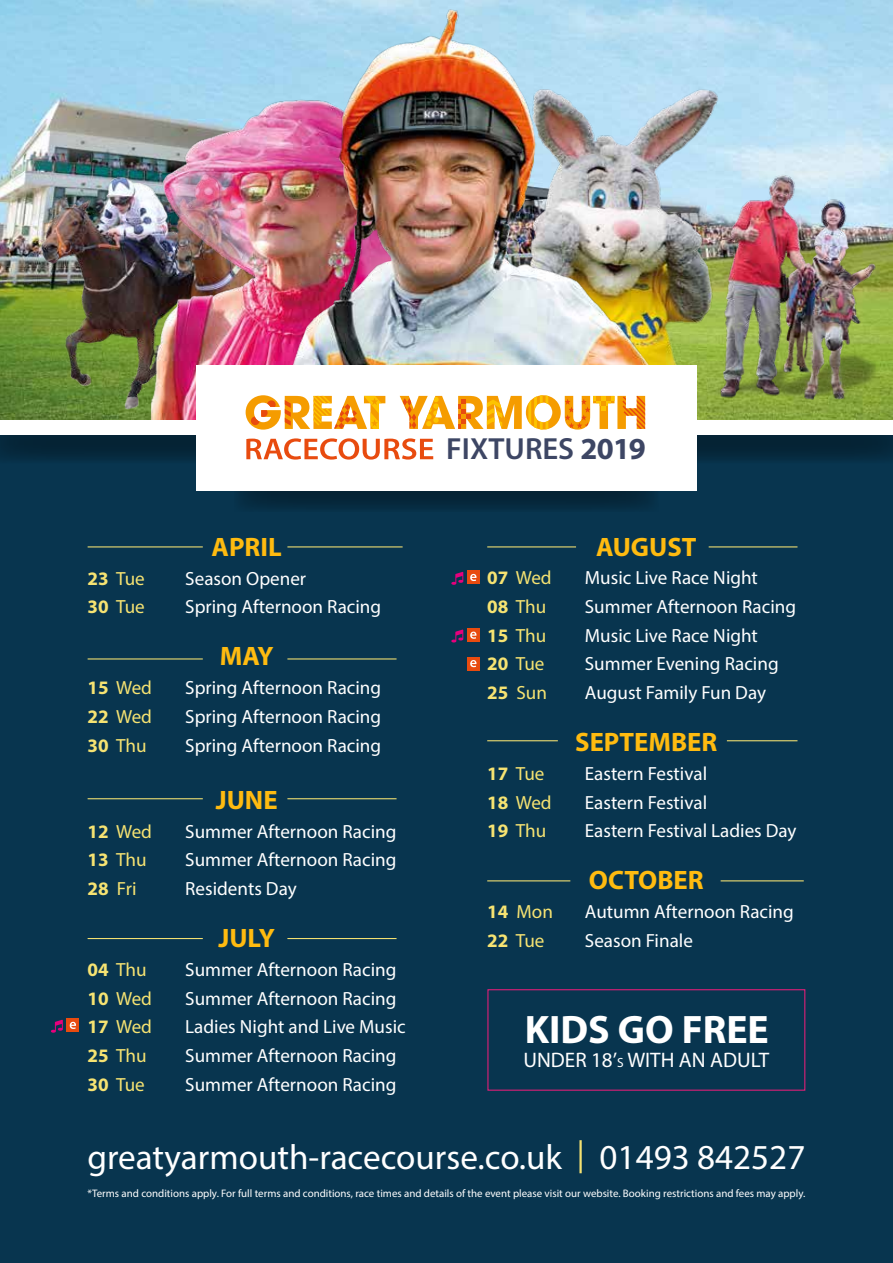
<style>
.page{position:relative;width:893px;height:1263px;background:#fff}
.page>*{position:absolute;margin:0;border:0;box-sizing:border-box;transform-origin:0 0}
.t1{font:700 39.9px "Myriad Pro";color:#fff}
.t2{font:35.1px "Myriad Pro";color:#fff}
.t3{font:600 30.6px "Myriad Pro";color:#3d4664}
.t4{font:700 26.7px "Myriad Pro";color:#ffbb10}
.t5{font:21px "Myriad Pro";color:#fff}
.t6{font:19.05px "Myriad Pro";color:#fff}
.t7{font:19.05px "Myriad Pro";color:#f6e372}
.t8{font:10.95px "Myriad Pro";color:#fff}
.s1{font-weight:700}
.s2{font-size:13.35px}
.s3{font-size:33px;color:#f6e372}
</style>
<div class="page">
<img style="left:0;top:0;width:893px;height:420px">
<img style="left:655px;top:88px;width:65px;height:277px">
<img style="left:5px;top:87px;width:107px;height:333px">
<img style="left:112px;top:67px;width:168px;height:353px">
<img style="left:280px;top:7px;width:375px;height:358px">
<img style="left:683px;top:143px;width:208px;height:277px">
<div style="left:0;top:427px;width:893px;height:836px;background:#08354f"></div>
<hr style="left:487px;top:546px;width:89px;height:1px;background:#f6e372">
<hr style="left:709px;top:546px;width:88px;height:1px;background:#f6e372">
<hr style="left:727px;top:740px;width:70px;height:1px;background:#f6e372">
<hr style="left:487px;top:740px;width:71px;height:1px;background:#f6e372">
<hr style="left:487px;top:880px;width:83px;height:1px;background:#f6e372">
<hr style="left:721px;top:880px;width:83px;height:1px;background:#f6e372">
<hr style="left:88px;top:658px;width:115px;height:1px;background:#f6e372">
<hr style="left:88px;top:546px;width:115px;height:1px;background:#f6e372">
<hr style="left:287px;top:546px;width:116px;height:1px;background:#f6e372">
<hr style="left:88px;top:798px;width:115px;height:1px;background:#f6e372">
<hr style="left:88px;top:938px;width:115px;height:1px;background:#f6e372">
<hr style="left:287px;top:658px;width:110px;height:1px;background:#f6e372">
<hr style="left:287px;top:798px;width:110px;height:1px;background:#f6e372">
<hr style="left:287px;top:938px;width:110px;height:1px;background:#f6e372">
<div style="left:66px;top:1019px;width:13px;height:13px;background:#e84b0f"></div>
<svg style="left:70px;top:1022px;width:6px;height:7px"></svg>
<svg style="left:51px;top:1020px;width:12px;height:13px"></svg>
<div style="left:467px;top:657px;width:13px;height:13px;background:#e84b0f"></div>
<svg style="left:470px;top:660px;width:6px;height:7px"></svg>
<div style="left:467px;top:571px;width:13px;height:13px;background:#e84b0f"></div>
<svg style="left:470px;top:574px;width:6px;height:7px"></svg>
<svg style="left:451px;top:572px;width:12px;height:13px"></svg>
<div style="left:467px;top:629px;width:13px;height:13px;background:#e84b0f"></div>
<svg style="left:470px;top:632px;width:6px;height:7px"></svg>
<svg style="left:451px;top:630px;width:12px;height:12px"></svg>
<div style="left:487px;top:989px;width:318px;height:102px;border:1px solid #e51e79"></div>
<svg style="left:0;top:435px;width:893px;height:25px;fill:#052437"></svg>
<div style="left:0;top:421px;width:893px;height:14px;background:#fff"></div>
<div style="left:234px;top:469px;width:425px;height:43px;background:linear-gradient(to right,#06283c,#06283c)"></div>
<div style="left:196px;top:365px;width:501px;height:125px;background:#fff"></div>
<svg style="left:246px;top:395px;width:399px;height:35px"></svg>
<svg style="left:246px;top:438px;width:187px;height:22px"></svg>
<h3 class="t4" style="left:212px;top:530px;width:72px">APRIL</h3>
<p class="t7" style="left:88px;top:566px;width:59px"><span class="s1">23</span> Tue</p>
<p class="t6" style="left:185px;top:566px;width:122px">Season Opener</p>
<p class="t7" style="left:88px;top:595px;width:59px"><span class="s1">30</span> Tue</p>
<p class="t6" style="left:185px;top:595px;width:197px">Spring Afternoon Racing</p>
<h3 class="t4" style="left:220px;top:639px;width:55px">MAY</h3>
<p class="t7" style="left:88px;top:676px;width:66px"><span class="s1">15</span> Wed</p>
<p class="t6" style="left:185px;top:676px;width:197px">Spring Afternoon Racing</p>
<p class="t7" style="left:88px;top:705px;width:66px"><span class="s1">22</span> Wed</p>
<p class="t6" style="left:185px;top:705px;width:197px">Spring Afternoon Racing</p>
<p class="t7" style="left:88px;top:733px;width:60px"><span class="s1">30</span> Thu</p>
<p class="t6" style="left:185px;top:733px;width:197px">Spring Afternoon Racing</p>
<h3 class="t4" style="left:216px;top:782px;width:63px">JUNE</h3>
<p class="t7" style="left:88px;top:819px;width:66px"><span class="s1">12</span> Wed</p>
<p class="t6" style="left:185px;top:819px;width:213px">Summer Afternoon Racing</p>
<p class="t7" style="left:88px;top:848px;width:60px"><span class="s1">13</span> Thu</p>
<p class="t6" style="left:185px;top:848px;width:213px">Summer Afternoon Racing</p>
<p class="t7" style="left:88px;top:877px;width:50px"><span class="s1">28</span> Fri</p>
<p class="t6" style="left:185px;top:877px;width:113px">Residents Day</p>
<h3 class="t4" style="left:218px;top:921px;width:58px">JULY</h3>
<p class="t7" style="left:88px;top:958px;width:60px"><span class="s1">04</span> Thu</p>
<p class="t6" style="left:185px;top:958px;width:213px">Summer Afternoon Racing</p>
<p class="t7" style="left:88px;top:986px;width:66px"><span class="s1">10</span> Wed</p>
<p class="t6" style="left:185px;top:986px;width:213px">Summer Afternoon Racing</p>
<p class="t7" style="left:88px;top:1015px;width:66px"><span class="s1">17</span> Wed</p>
<p class="t6" style="left:185px;top:1015px;width:222px">Ladies Night and Live Music</p>
<p class="t7" style="left:88px;top:1044px;width:60px"><span class="s1">25</span> Thu</p>
<p class="t6" style="left:185px;top:1044px;width:213px">Summer Afternoon Racing</p>
<p class="t7" style="left:88px;top:1072px;width:59px"><span class="s1">30</span> Tue</p>
<p class="t6" style="left:185px;top:1072px;width:213px">Summer Afternoon Racing</p>
<h3 class="t3" style="left:446px;top:429px;width:201px">FIXTURES <span class="s1">2019</span></h3>
<h3 class="t4" style="left:596px;top:529px;width:102px">AUGUST</h3>
<p class="t7" style="left:487px;top:566px;width:66px"><span class="s1">07</span> Wed</p>
<p class="t6" style="left:585px;top:566px;width:175px">Music Live Race Night</p>
<p class="t7" style="left:487px;top:595px;width:60px"><span class="s1">08</span> Thu</p>
<p class="t6" style="left:585px;top:595px;width:213px">Summer Afternoon Racing</p>
<p class="t7" style="left:487px;top:624px;width:60px"><span class="s1">15</span> Thu</p>
<p class="t6" style="left:585px;top:624px;width:175px">Music Live Race Night</p>
<p class="t7" style="left:487px;top:652px;width:59px"><span class="s1">20</span> Tue</p>
<p class="t6" style="left:585px;top:652px;width:195px">Summer Evening Racing</p>
<p class="t7" style="left:487px;top:681px;width:61px"><span class="s1">25</span> Sun</p>
<p class="t6" style="left:585px;top:681px;width:183px">August Family Fun Day</p>
<h3 class="t4" style="left:575px;top:725px;width:144px">SEPTEMBER</h3>
<p class="t7" style="left:487px;top:762px;width:59px"><span class="s1">17</span> Tue</p>
<p class="t6" style="left:585px;top:762px;width:124px">Eastern Festival</p>
<p class="t7" style="left:487px;top:790px;width:66px"><span class="s1">18</span> Wed</p>
<p class="t6" style="left:585px;top:790px;width:124px">Eastern Festival</p>
<p class="t7" style="left:487px;top:819px;width:60px"><span class="s1">19</span> Thu</p>
<p class="t6" style="left:585px;top:819px;width:213px">Eastern Festival Ladies Day</p>
<h3 class="t4" style="left:589px;top:863px;width:116px">OCTOBER</h3>
<p class="t7" style="left:487px;top:900px;width:67px"><span class="s1">14</span> Mon</p>
<p class="t6" style="left:585px;top:900px;width:210px">Autumn Afternoon Racing</p>
<p class="t7" style="left:487px;top:929px;width:59px"><span class="s1">22</span> Tue</p>
<p class="t6" style="left:585px;top:929px;width:110px">Season Finale</p>
<h1 class="t1" style="left:525px;top:1003px;width:246px">KIDS GO FREE</h1>
<p class="t5" style="left:523px;top:1047px;width:247px">UNDER 18’<span class="s2">S</span> WITH AN ADULT</p>
<h2 class="t2" style="left:88px;top:1135px;width:719px">greatyarmouth-racecourse.co.uk <span class="s3">|</span> 01493 842527</h2>
<p class="t8" style="left:88px;top:1187px;width:719px">*Terms and conditions apply. For full terms and conditions, race times and details of the event please visit our website. Booking restrictions and fees may apply.</p>
</div>
